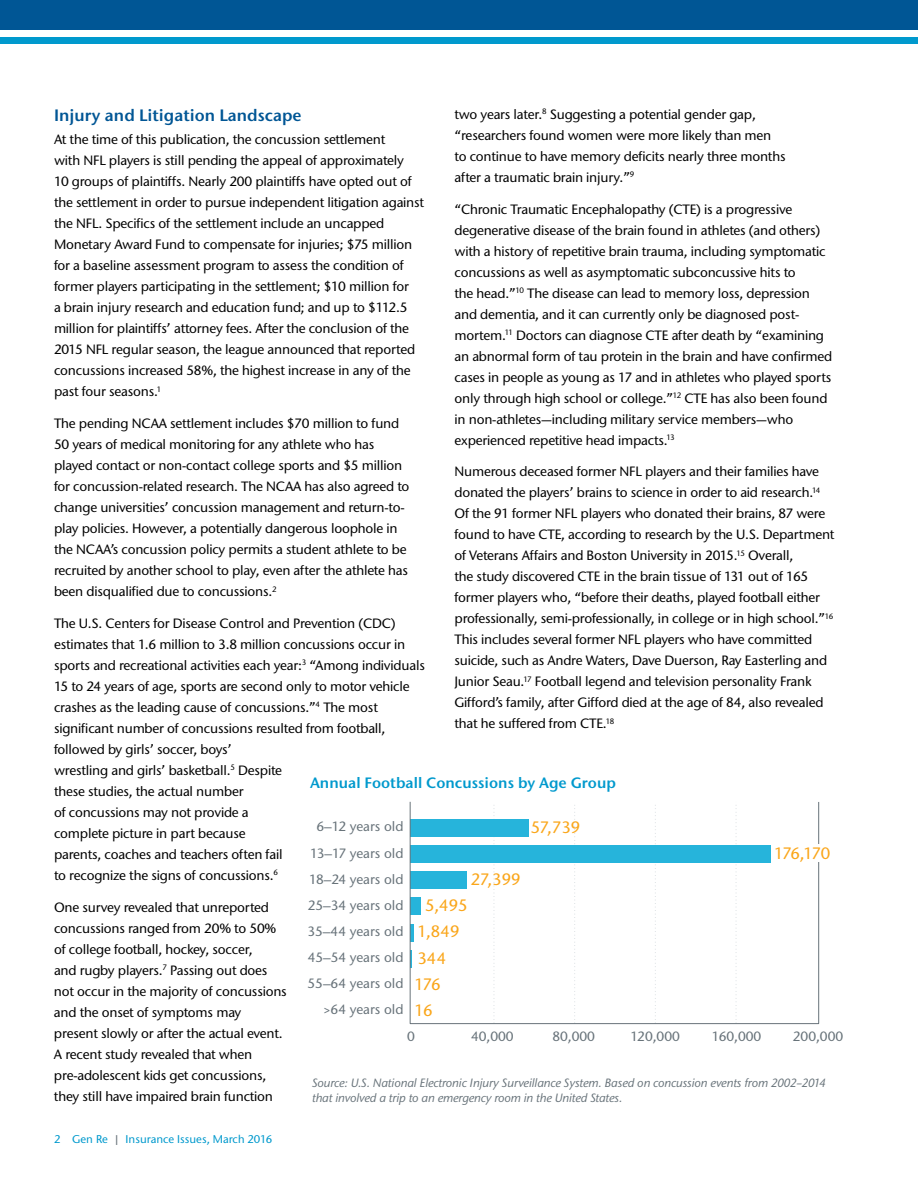
<style>
.page{position:relative;width:918px;height:1188px;background:#fff}
.page>*{position:absolute;margin:0;border:0;box-sizing:border-box;transform-origin:0 0}
.t1{font:16.5px/26.1px "Stone Sans GC Re";color:#faa61a}
.t2{font:600 16.5px "Stone Sans GC Re";color:#005695}
.t3{font:600 15px "Stone Sans GC Re";color:#0099cd}
.t4{font:13.5px/21px "Stone Sans GC Re";letter-spacing:-.015em;color:#000}
.t5{font:13.5px/26.1px "Stone Sans GC Re";color:#68737a;text-align:right}
.t6{font:italic 12px/15px "Stone Sans GC Re";letter-spacing:-.015em;color:#68737a}
.t7{font:11.25px "Stone Sans GC Re";color:#0099cd}
.s1{color:#68737a}
</style>
<div class="page">
<div style="left:0;top:0;width:918px;height:30px;background:#005695"></div>
<div style="left:0;top:37px;width:918px;height:7px;background:#0099cd"></div>
<svg style="left:494px;top:805px;width:1px;height:215px"></svg>
<svg style="left:574px;top:805px;width:1px;height:215px"></svg>
<svg style="left:655px;top:805px;width:1px;height:215px"></svg>
<svg style="left:736px;top:805px;width:1px;height:215px"></svg>
<div style="left:410px;top:845px;width:361px;height:18px;background:#26b4db"></div>
<div style="left:410px;top:872px;width:57px;height:17px;background:#26b4db"></div>
<div style="left:410px;top:898px;width:11px;height:17px;background:#26b4db"></div>
<hr style="left:410px;top:924px;width:3px;height:17px;background:#26b4db">
<div style="left:410px;top:819px;width:118px;height:18px;background:#26b4db"></div>
<div style="left:410px;top:801px;width:409px;height:223px;border:1px solid #68737a"></div>
<div style="left:806px;top:844px;width:16px;height:18px;background:#fff"></div>
<p class="t4" style="left:455px;top:103px;width:333px">two years later.<sup>8</sup> Suggesting a potential gender gap, “researchers found women were more likely than men to continue to have memory deficits nearly three months after a traumatic brain injury.”<sup>9</sup></p>
<p class="t4" style="left:454px;top:198px;width:379px">“Chronic Traumatic Encephalopathy (CTE) is a progressive degenerative disease of the brain found in athletes (and others) with a history of repetitive brain trauma, including symptomatic concussions as well as asymptomatic subconcussive hits to<br>the head.”<sup>10</sup> The disease can lead to memory loss, depression and dementia, and it can currently only be diagnosed post&shy;mortem.<sup>11</sup> Doctors can diagnose CTE after death by “examining an abnormal form of tau protein in the brain and have confirmed cases in people as young as 17 and in athletes who played sports only through high school or college.”<sup>12</sup> CTE has also been found in non-athletes—including military service members—who experienced repetitive head impacts.<sup>13</sup></p>
<p class="t4" style="left:454px;top:461px;width:382px">Numerous deceased former NFL players and their families have donated the players’ brains to science in order to aid research.<sup>14<br></sup>Of the 91 former NFL players who donated their brains, 87 were found to have CTE, according to research by the U.S. Department of Veterans Affairs and Boston University in 2015.<sup>15</sup> Overall,<br>the study discovered CTE in the brain tissue of 131 out of 165 former players who, “before their deaths, played football either professionally, semi-professionally, in college or in high school.”<sup>16<br></sup>This includes several former NFL players who have committed suicide, such as Andre Waters, Dave Duerson, Ray Easterling and Junior Seau.<sup>17</sup> Football legend and television personality Frank Gifford’s family, after Gifford died at the age of 84, also revealed that he suffered from CTE.<sup>18</sup></p>
<p class="t2" style="left:54px;top:105px;width:249px">Injury and Litigation Landscape</p>
<p class="t4" style="left:54px;top:129px;width:372px">At the time of this publication, the concussion settlement<br>with NFL players is still pending the appeal of approximately<br>10 groups of plaintiffs. Nearly 200 plaintiffs have opted out of the settlement in order to pursue independent litigation against the NFL. Specifics of the settlement include an uncapped Monetary Award Fund to compensate for injuries; $75 million for a baseline assessment program to assess the condition of former players participating in the settlement; $10 million for<br>a brain injury research and education fund; and up to $112.5 million for plaintiffs’ attorney fees. After the conclusion of the 2015 NFL regular season, the league announced that reported concussions increased 58%, the highest increase in any of the past four seasons.<sup>1</sup></p>
<p class="t4" style="left:54px;top:413px;width:357px">The pending NCAA settlement includes $70 million to fund 50 years of medical monitoring for any athlete who has played contact or non-contact college sports and $5 million for concussion-related research. The NCAA has also agreed to change universities’ concussion management and return-to&shy;play policies. However, a potentially dangerous loophole in the NCAA’s concussion policy permits a student athlete to be recruited by another school to play, even after the athlete has been disqualified due to concussions.<sup>2</sup></p>
<p class="t4" style="left:54px;top:613px;width:372px">The U.S. Centers for Disease Control and Prevention (CDC) estimates that 1.6 million to 3.8 million concussions occur in sports and recreational activities each year:<sup>3</sup> “Among individuals 15 to 24 years of age, sports are second only to motor vehicle crashes as the leading cause of concussions.”<sup>4</sup> The most significant number of concussions resulted from football, followed by girls’ soccer, boys’<br>wrestling and girls’ basketball.<sup>5</sup> Despite<br>these studies, the actual number<br>of concussions may not provide a<br>complete picture in part because<br>parents, coaches and teachers often fail<br>to recognize the signs of concussions.<sup>6</sup></p>
<p class="t4" style="left:54px;top:896px;width:234px">One survey revealed that unreported concussions ranged from 20% to 50% of college football, hockey, soccer,<br>and rugby players.<sup>7</sup> Passing out does not occur in the majority of concussions and the onset of symptoms may present slowly or after the actual event.<br>A recent study revealed that when pre-adolescent kids get concussions, they still have impaired brain function</p>
<p class="t3" style="left:310px;top:774px;width:307px">Annual Football Concussions by Age Group</p>
<p class="t1" style="left:531px;top:814px;width:51px">57,739</p>
<p class="t5" style="left:308px;top:814px;width:98px">6–12 years old<br>13–17 years old<br>18–24 years old<br>25–34 years old<br>35–44 years old<br>45–54 years old<br>55–64 years old &gt;64 years old</p>
<p class="t1" style="left:774px;top:840px;width:58px">176,170</p>
<p class="t1" style="left:471px;top:866px;width:52px">27,399</p>
<p class="t1" style="left:415px;top:892px;width:55px;text-indent:10px">5,495<br>1,849<br>344<br>176<br>16</p>
<p class="t5" style="left:407px;top:1023px;width:9px">0</p>
<p class="t5" style="left:471px;top:1023px;width:44px">40,000</p>
<p class="t5" style="left:552px;top:1023px;width:44px">80,000</p>
<p class="t5" style="left:630px;top:1023px;width:51px">120,000</p>
<p class="t5" style="left:712px;top:1023px;width:51px">160,000</p>
<p class="t5" style="left:793px;top:1023px;width:52px">200,000</p>
<p class="t6" style="left:312px;top:1075px;width:515px">Source: U.S. National Electronic Injury Surveillance System. Based on concussion events from 2002–2014 that involved a trip to an emergency room in the United States.</p>
<p class="t7" style="left:54px;top:1132px;width:220px">2 Gen Re <span class="s1">|</span> Insurance Issues, March 2016</p>
</div>
